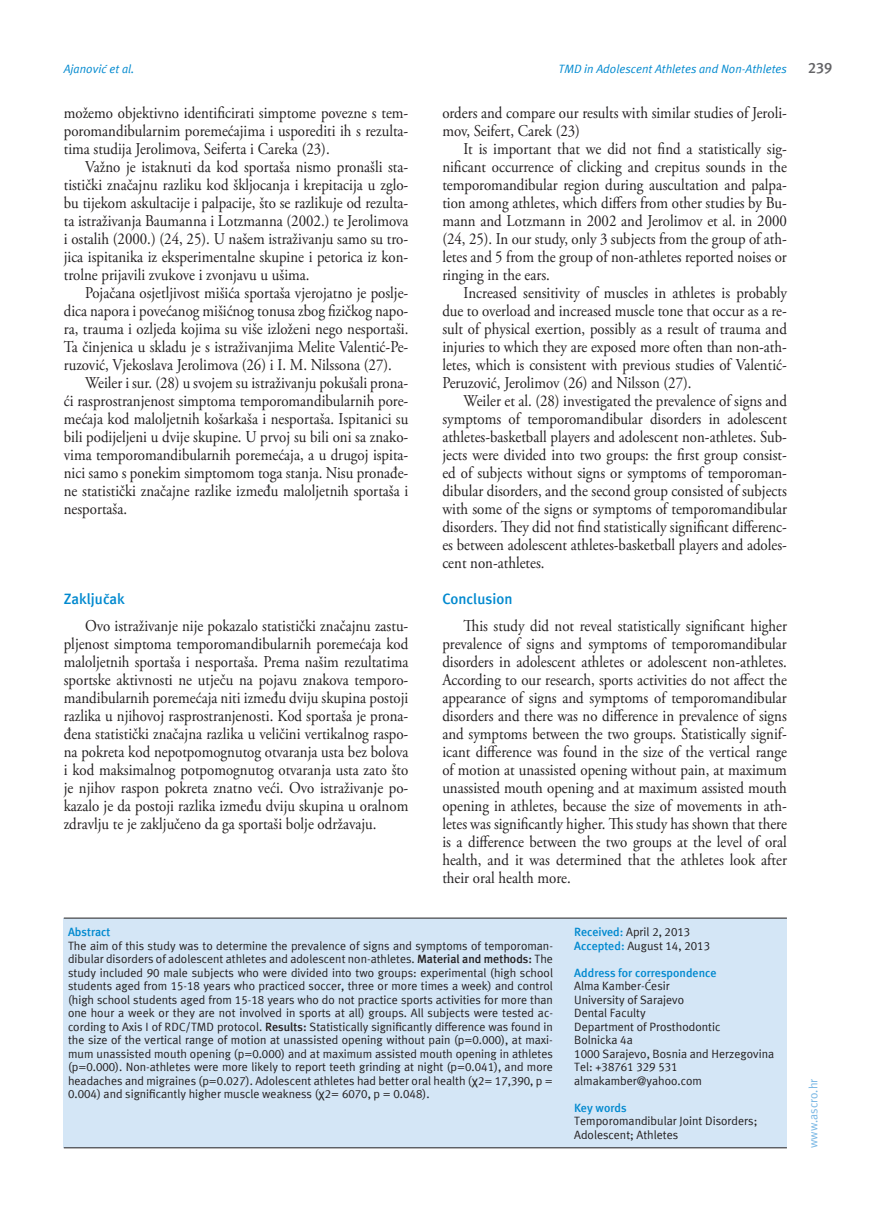
<style>
.page{position:relative;width:872px;height:1212px;background:#fff}
.page>*{position:absolute;margin:0;border:0;box-sizing:border-box;transform-origin:0 0}
.t1{font:16.5px/18px "Adobe Garamond Pro";color:#231f20;text-align:justify;scale:.9 1}
.t2{font:700 15px "Meta ASC";color:#0089cf}
.t3{font:700 15px "Meta ASC";color:#636366}
.t4{font:12px/13.5px "Meta ASC";color:#231f20}
.t5{font:italic 12px "Meta ASC";color:#0089cf}
.t6{font:700 12px "Meta ASC";color:#0089cf}
.t7{font:12px "Meta ASC";color:#77b6e4}
.s1{font-weight:700}
.s2{font-family:"Arial"}
.s3{font-weight:700;color:#0089cf}
</style>
<div class="page">
<div style="left:64px;top:918px;width:723px;height:230px;background:#d4e6f6"></div>
<hr style="left:64px;top:918px;width:723px;height:1px;background:#231f20">
<hr style="left:64px;top:1147px;width:723px;height:1px;background:#231f20">
<p class="t5" style="left:64px;top:62px;width:72px">Ajanović et al.</p>
<p class="t5" style="left:558px;top:62px;width:230px">TMD in Adolescent Athletes and Non-Athletes</p>
<p class="t3" style="left:808px;top:59px;width:26px">239</p>
<p class="t1" style="left:64px;top:105px;width:384px">možemo objektivno identificirati simptome povezne s tem&shy;poromandibularnim poremećajima i usporediti ih s rezulta&shy;tima studija Jerolimova, Seiferta i Careka (23).</p>
<p class="t1" style="left:64px;top:159px;width:384px;text-indent:21px">Važno je istaknuti da kod sportaša nismo pronašli sta&shy;tistički značajnu razliku kod škljocanja i krepitacija u zglo&shy;bu tijekom askultacije i palpacije, što se razlikuje od rezulta&shy;ta istraživanja Baumanna i Lotzmanna (2002.) te Jerolimova i ostalih (2000.) (24, 25). U našem istraživanju samo su tro&shy;jica ispitanika iz eksperimentalne skupine i petorica iz kon&shy;trolne prijavili zvukove i zvonjavu u ušima.</p>
<p class="t1" style="left:85px;top:285px;width:361px">Pojačana osjetljivost mišića sportaša vjerojatno je poslje-</p>
<p class="t1" style="left:64px;top:303px;width:384px">dica napora i povećanog mišićnog tonusa zbog fizičkog napo-</p>
<p class="t1" style="left:64px;top:321px;width:384px">ra, trauma i ozljeda kojima su više izloženi nego nesportaši.</p>
<p class="t1" style="left:64px;top:339px;width:384px">Ta činjenica u skladu je s istraživanjima Melite Valentić-Pe-</p>
<p class="t1" style="left:64px;top:357px;width:366px">ruzović, Vjekoslava Jerolimova (26) i I. M. Nilssona (27).</p>
<p class="t1" style="left:85px;top:375px;width:361px">Weiler i sur. (28) u svojem su istraživanju pokušali prona-</p>
<p class="t1" style="left:64px;top:393px;width:384px">ći rasprostranjenost simptoma temporomandibularnih pore-</p>
<p class="t1" style="left:64px;top:411px;width:384px">mećaja kod maloljetnih košarkaša i nesportaša. Ispitanici su</p>
<p class="t1" style="left:64px;top:429px;width:384px">bili podijeljeni u dvije skupine. U prvoj su bili oni sa znako-</p>
<p class="t1" style="left:64px;top:447px;width:384px">vima temporomandibularnih poremećaja, a u drugoj ispita-</p>
<p class="t1" style="left:64px;top:465px;width:384px">nici samo s ponekim simptomom toga stanja. Nisu pronađe-</p>
<p class="t1" style="left:64px;top:483px;width:384px">ne statistički značajne razlike između maloljetnih sportaša i</p>
<p class="t1" style="left:64px;top:501px;width:72px">nesportaša.</p>
<p class="t1" style="left:442px;top:105px;width:384px">orders and compare our results with similar studies of Jeroli&shy;mov, Seifert, Carek (23)</p>
<p class="t1" style="left:442px;top:141px;width:384px;text-indent:21px">It is important that we did not find a statistically sig&shy;nificant occurrence of clicking and crepitus sounds in the temporomandibular region during auscultation and palpa&shy;tion among athletes, which differs from other studies by Bu&shy;mann and Lotzmann in 2002 and Jerolimov et al. in 2000 (24, 25). In our study, only 3 subjects from the group of ath&shy;letes and 5 from the group of non-athletes reported noises or ringing in the ears.</p>
<p class="t1" style="left:442px;top:285px;width:384px;text-indent:21px">Increased sensitivity of muscles in athletes is probably due to overload and increased muscle tone that occur as a re&shy;sult of physical exertion, possibly as a result of trauma and injuries to which they are exposed more often than non-ath&shy;letes, which is consistent with previous studies of Valentić-Peruzović, Jerolimov (26) and Nilsson (27).</p>
<p class="t1" style="left:442px;top:393px;width:384px;text-indent:21px">Weiler et al. (28) investigated the prevalence of signs and symptoms of temporomandibular disorders in adolescent athletes-basketball players and adolescent non-athletes. Sub&shy;jects were divided into two groups: the first group consist&shy;ed of subjects without signs or symptoms of temporoman&shy;dibular disorders, and the second group consisted of subjects with some of the signs or symptoms of temporomandibular disorders. They did not find statistically significant differenc&shy;es between adolescent athletes-basketball players and adoles&shy;cent non-athletes.</p>
<p class="t2" style="left:442px;top:590px;width:72px">Conclusion</p>
<p class="t1" style="left:442px;top:618px;width:384px;text-indent:21px">This study did not reveal statistically significant higher prevalence of signs and symptoms of temporomandibular disorders in adolescent athletes or adolescent non-athletes.<br>According to our research, sports activities do not affect the appearance of signs and symptoms of temporomandibular disorders and there was no difference in prevalence of signs and symptoms between the two groups. Statistically signif&shy;icant difference was found in the size of the vertical range of motion at unassisted opening without pain, at maximum unassisted mouth opening and at maximum assisted mouth opening in athletes, because the size of movements in ath&shy;letes was significantly higher. This study has shown that there is a difference between the two groups at the level of oral health, and it was determined that the athletes look after their oral health more.</p>
<p class="t2" style="left:64px;top:590px;width:63px">Zaključak</p>
<p class="t1" style="left:64px;top:618px;width:384px;text-indent:21px">Ovo istraživanje nije pokazalo statistički značajnu zastu&shy;pljenost simptoma temporomandibularnih poremećaja kod maloljetnih sportaša i nesportaša. Prema našim rezultatima sportske aktivnosti ne utječu na pojavu znakova temporo&shy;mandibularnih poremećaja niti između dviju skupina postoji razlika u njihovoj rasprostranjenosti. Kod sportaša je prona&shy;đena statistički značajna razlika u veličini vertikalnog raspo&shy;na pokreta kod nepotpomognutog otvaranja usta bez bolova i kod maksimalnog potpomognutog otvaranja usta zato što je njihov raspon pokreta znatno veći. Ovo istraživanje po&shy;kazalo je da postoji razlika između dviju skupina u oralnom zdravlju te je zaključeno da ga sportaši bolje održavaju.</p>
<p class="t6" style="left:68px;top:925px;width:44px">Abstract</p>
<p class="t4" style="left:68px;top:939px;width:486px;text-align:justify">The aim of this study was to determine the prevalence of signs and symptoms of temporoman&shy;dibular disorders of adolescent athletes and adolescent non-athletes. <span class="s1">Material and methods:</span> The study included 90 male subjects who were divided into two groups: experimental (high school students aged from 15-18 years who practiced soccer, three or more times a week) and control (high school students aged from 15-18 years who do not practice sports activities for more than one hour a week or they are not involved in sports at all) groups. All subjects were tested ac&shy;cording to Axis I of RDC/TMD protocol. <span class="s1">Results:</span> Statistically significantly difference was found in the size of the vertical range of motion at unassisted opening without pain (p=0.000), at maxi&shy;mum unassisted mouth opening (p=0.000) and at maximum assisted mouth opening in athletes (p=0.000). Non-athletes were more likely to report teeth grinding at night (p=0.041), and more headaches and migraines (p=0.027). Adolescent athletes had better oral health (<span class="s2">χ</span>2= 17,390, p = 0.004) and significantly higher muscle weakness (<span class="s2">χ</span>2= 6070, p = 0.048).</p>
<p class="t4" style="left:574px;top:925px;width:137px"><span class="s3">Received:</span> April 2, 2013<br><span class="s3">Accepted:</span> August 14, 2013</p>
<p class="t6" style="left:574px;top:966px;width:144px">Address for correspondence</p>
<p class="t4" style="left:574px;top:979px;width:201px">Alma Kamber-Ćesir<br>University of Sarajevo<br>Dental Faculty<br>Department of Prosthodontic<br>Bolnicka 4a<br>1000 Sarajevo, Bosnia and Herzegovina<br>Tel: +38761 329 531 almakamber@yahoo.com</p>
<p class="t6" style="left:574px;top:1101px;width:54px">Key words</p>
<p class="t4" style="left:574px;top:1114px;width:184px">Temporomandibular Joint Disorders;<br>Adolescent; Athletes</p>
<p class="t7" style="left:806px;top:1148px;width:71px;rotate:-90deg">www.ascro.hr</p>
</div>
